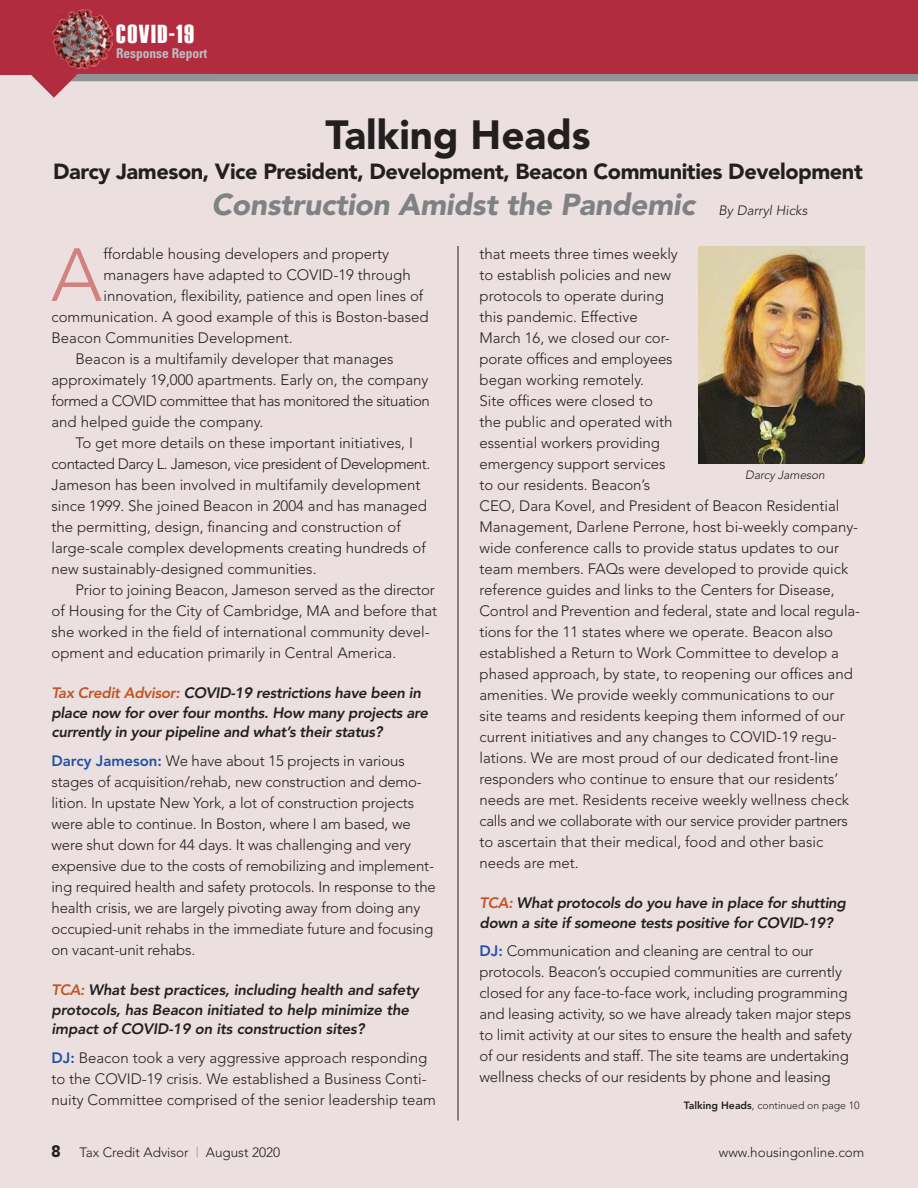
<style>
.page{position:relative;width:918px;height:1188px;background:#fff}
.page>*{position:absolute;margin:0;border:0;box-sizing:border-box;transform-origin:0 0}
.t1{font:300 74.25px "Avenir";color:#d2817f}
.t2{font:900 40.5px "Avenir";color:#231f20}
.t3{font:italic 900 30px "Avenir";letter-spacing:-.01em;color:#7f8185}
.t4{font:25.95px "Haettenschweiler";letter-spacing:.06em;color:#fff}
.t5{font:900 21.75px "Avenir";letter-spacing:-.02em;color:#231f20}
.t6{font:900 16.5px "Avenir";color:#231f20}
.t7{font:300 15px/21px "Avenir";color:#231f20}
.t8{font:italic 800 15px/19.5px "Avenir";letter-spacing:-.02em;color:#231f20}
.t9{font:300 15px "Avenir";letter-spacing:-.03em;color:#231f20}
.t10{font:300 13.5px "Avenir";color:#231f20}
.t11{font:700 condensed 13.5px "Univers";letter-spacing:-.005em;color:#bbbdbf}
.t12{font:italic 300 12px "Avenir";letter-spacing:-.01em;color:#231f20}
.t13{font:300 10.5px "Avenir";color:#231f20}
.s1{font-weight:300;font-size:13.5px;color:#231f20}
.s2{color:#c05526}
.s3{font-weight:800;color:#1f52a3}
.s4{font-weight:800}
.s5{color:#929498}
</style>
<div class="page">
<div style="left:0;top:55px;width:918px;height:1133px;background:#ecdfdf"></div>
<svg style="left:0;top:0;width:918px;height:98px;fill:#b22c3f"></svg>
<img style="left:52px;top:9px;width:60px;height:61px">
<hr style="left:458px;top:246px;width:1px;height:875px;background:#231f20">
<img style="left:698px;top:246px;width:166px;height:218px">
<h3 class="t4" style="left:116px;top:19px;width:79px">COVID-19</h3>
<p class="t11" style="left:116px;top:48px;width:93px">Response Report</p>
<h2 class="t2" style="left:325px;top:117px;width:267px">Talking Heads</h2>
<h3 class="t5" style="left:53px;top:162px;width:811px">Darcy Jameson, Vice President, Development, Beacon Communities Development</h3>
<h3 class="t3" style="left:212px;top:187px;width:597px">Construction Amidst the Pandemic <span class="s1">By Darryl Hicks</span></h3>
<h1 class="t1" style="left:51px;top:242px;width:52px">A</h1>
<p class="t7" style="left:104px;top:244px;width:287px">ffordable housing developers and property</p>
<p class="t7" style="left:480px;top:244px;width:382px">that meets three times weekly<br>to establish policies and new<br>protocols to operate during<br>this pandemic. Effective<br>March 16, we closed our cor-<br>porate offices and employees<br>began working remotely.<br>Site offices were closed to<br>the public and operated with<br>essential workers providing<br>emergency support services<br>to our residents. Beacon’s<br>CEO, Dara Kovel, and President of Beacon Residential Management, Darlene Perrone, host bi-weekly company&shy;wide conference calls to provide status updates to our team members. FAQs were developed to provide quick reference guides and links to the Centers for Disease, Control and Prevention and federal, state and local regula&shy;tions for the 11 states where we operate. Beacon also established a Return to Work Committee to develop a phased approach, by state, to reopening our offices and amenities. We provide weekly communications to our site teams and residents keeping them informed of our current initiatives and any changes to COVID-19 regu&shy;lations. We are most proud of our dedicated front-line responders who continue to ensure that our residents’ needs are met. Residents receive weekly wellness check calls and we collaborate with our service provider partners to ascertain that their medical, food and other basic needs are met.</p>
<p class="t8" style="left:480px;top:895px;width:368px"><span class="s2">TCA:</span> What protocols do you have in place for shutting down a site if someone tests positive for COVID-19?</p>
<p class="t7" style="left:480px;top:942px;width:374px"><span class="s3">DJ:</span> Communication and cleaning are central to our protocols. Beacon’s occupied communities are currently closed for any face-to-face work, including programming and leasing activity, so we have already taken major steps to limit activity at our sites to ensure the health and safety of our residents and staff. The site teams are undertaking wellness checks of our residents by phone and leasing</p>
<p class="t7" style="left:104px;top:265px;width:309px">managers have adapted to COVID-19 through</p>
<p class="t7" style="left:104px;top:286px;width:321px">innovation, flexibility, patience and open lines of</p>
<p class="t7" style="left:52px;top:307px;width:379px">communication. A good example of this is Boston-based</p>
<p class="t7" style="left:52px;top:328px;width:243px">Beacon Communities Development.</p>
<p class="t7" style="left:76px;top:349px;width:320px">Beacon is a multifamily developer that manages</p>
<p class="t7" style="left:52px;top:370px;width:378px">approximately 19,000 apartments. Early on, the company</p>
<p class="t9" style="left:52px;top:394px;width:380px">formed a COVID committee that has monitored the situation</p>
<p class="t7" style="left:52px;top:412px;width:213px">and helped guide the company.</p>
<p class="t7" style="left:76px;top:433px;width:339px">To get more details on these important initiatives, I</p>
<p class="t9" style="left:52px;top:457px;width:380px">contacted Darcy L. Jameson, vice president of Development.</p>
<p class="t7" style="left:52px;top:475px;width:371px">Jameson has been involved in multifamily development</p>
<p class="t7" style="left:52px;top:496px;width:377px">since 1999. She joined Beacon in 2004 and has managed</p>
<p class="t7" style="left:52px;top:517px;width:351px">the permitting, design, financing and construction of</p>
<p class="t7" style="left:52px;top:538px;width:376px">large-scale complex developments creating hundreds of</p>
<p class="t7" style="left:52px;top:559px;width:267px">new sustainably-designed communities.</p>
<p class="t7" style="left:76px;top:580px;width:361px">Prior to joining Beacon, Jameson served as the director</p>
<p class="t7" style="left:52px;top:601px;width:387px">of Housing for the City of Cambridge, MA and before that</p>
<p class="t7" style="left:52px;top:622px;width:380px">she worked in the field of international community devel-</p>
<p class="t7" style="left:52px;top:643px;width:346px">opment and education primarily in Central America.</p>
<p class="t8" style="left:52px;top:685px;width:378px"><span class="s2">Tax Credit Advisor:</span> COVID-19 restrictions have been in place now for over four months. How many projects are currently in your pipeline and what’s their status?</p>
<p class="t7" style="left:52px;top:751px;width:386px"><span class="s3">Darcy Jameson:</span> We have about 15 projects in various stages of acquisition/rehab, new construction and demo&shy;lition. In upstate New York, a lot of construction projects were able to continue. In Boston, where I am based, we were shut down for 44 days. It was challenging and very expensive due to the costs of remobilizing and implement&shy;ing required health and safety protocols. In response to the health crisis, we are largely pivoting away from doing any occupied-unit rehabs in the immediate future and focusing on vacant-unit rehabs.</p>
<p class="t8" style="left:52px;top:982px;width:369px"><span class="s2">TCA:</span> What best practices, including health and safety protocols, has Beacon initiated to help minimize the impact of COVID-19 on its construction sites?</p>
<p class="t7" style="left:52px;top:1048px;width:386px"><span class="s3">DJ:</span> Beacon took a very aggressive approach responding to the COVID-19 crisis. We established a Business Conti&shy;nuity Committee comprised of the senior leadership team</p>
<p class="t12" style="left:745px;top:470px;width:81px">Darcy Jameson</p>
<p class="t13" style="left:684px;top:1100px;width:178px"><span class="s4">Talking Heads</span>, continued on page 10</p>
<p class="t6" style="left:51px;top:1144px;width:11px">8</p>
<p class="t10" style="left:79px;top:1146px;width:202px">Tax Credit Advisor <span class="s5">|</span> August 2020</p>
<p class="t10" style="left:719px;top:1146px;width:147px">www.housingonline.com</p>
</div>
